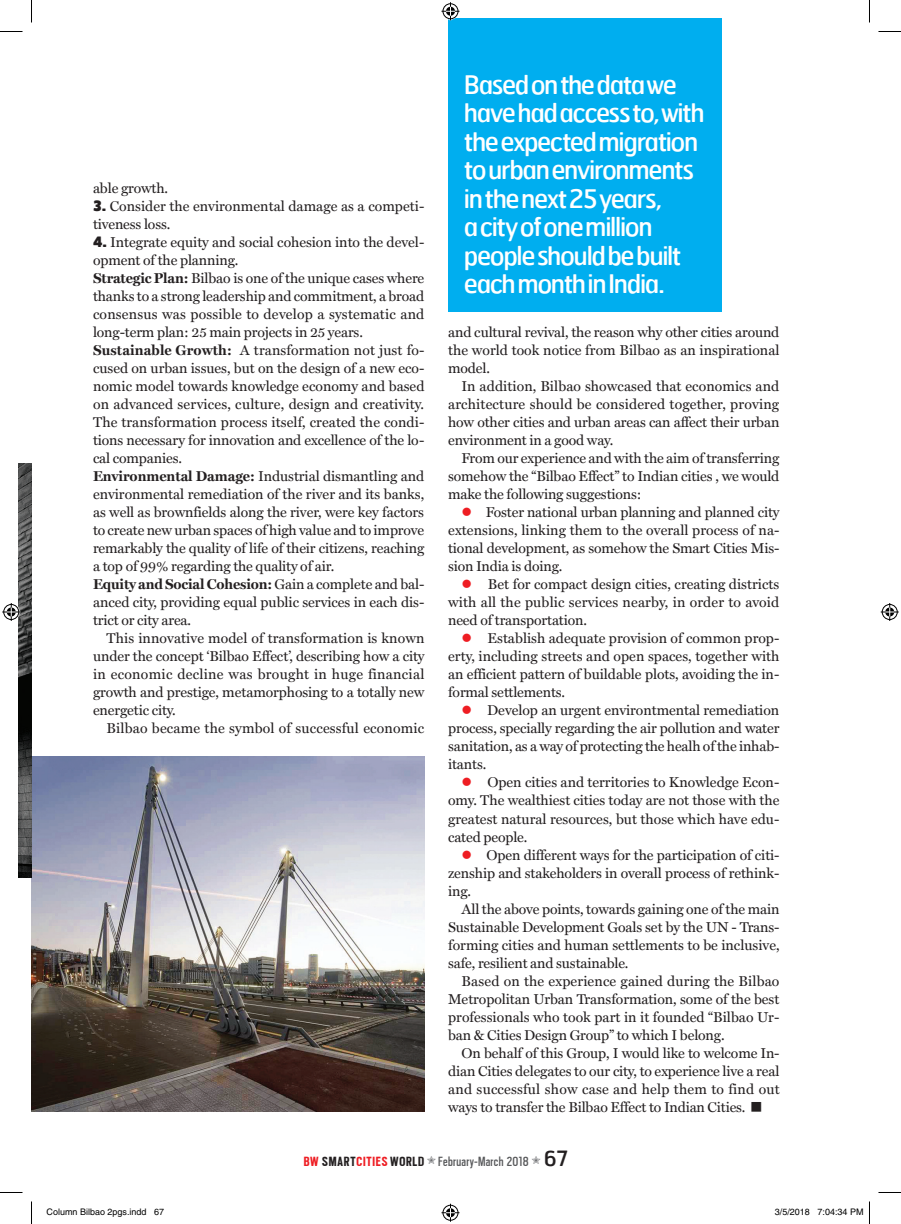
<style>
.page{position:relative;width:901px;height:1224px;background:#fff}
.page>*{position:absolute;margin:0;border:0;box-sizing:border-box;transform-origin:0 0}
.FOB_Head_Geo{font:25.5px/28.5px "Hermes FB";letter-spacing:-.055em;color:#fff}
.t1{font:14.85px "Scout Cond";letter-spacing:.025em;color:#57585a}
.t2{font:14.25px/18px "Miller Text";letter-spacing:-.01em;color:#231f20;text-align:justify}
.t3{font:14.25px "Miller Text";letter-spacing:.01em;color:#231f20}
.t4{font:10.5px "Zapf Dingbats IT Cby BT";color:#231f20}
.t5{font:9px "Helvetica";color:#000}
.s1{font-family:"Hermes FB";font-weight:900}
.s2{font-weight:700}
.s3{color:#ee1d23}
.s4{font-weight:700;color:#ee1d23}
.s5{font-weight:700;color:#231f20}
.s6{font-family:"Hermes FB";font-size:21px;color:#231f20}
</style>
<div class="page">
<img style="left:32px;top:756px;width:392px;height:355px">
<div style="left:448px;top:18px;width:274px;height:294px;background:#00aeef"></div>
<img style="left:18px;top:463px;width:14px;height:414px">
<svg style="left:0;top:31px;width:22px;height:1px"></svg>
<svg style="left:878px;top:31px;width:23px;height:1px"></svg>
<svg style="left:0;top:1192px;width:22px;height:1px"></svg>
<svg style="left:878px;top:1192px;width:23px;height:1px"></svg>
<svg style="left:31px;top:0;width:1px;height:22px"></svg>
<svg style="left:31px;top:1201px;width:1px;height:23px"></svg>
<svg style="left:869px;top:0;width:1px;height:22px"></svg>
<svg style="left:869px;top:1201px;width:1px;height:23px"></svg>
<svg style="left:441px;top:2px;width:18px;height:18px"></svg>
<svg style="left:441px;top:1204px;width:18px;height:18px"></svg>
<svg style="left:2px;top:603px;width:18px;height:18px"></svg>
<svg style="left:880px;top:603px;width:18px;height:18px"></svg>
<p class="t2" style="left:93px;top:179px;width:77px">able growth.</p>
<p class="t2" style="left:93px;top:197px;width:333px"><span class="s1">3.</span> Consider the environmental damage as a competi&shy;tiveness loss.</p>
<p class="t2" style="left:93px;top:233px;width:333px"><span class="s1">4.</span> Integrate equity and social cohesion into the devel&shy;opment of the planning.</p>
<p class="t2" style="left:93px;top:269px;width:333px"><span class="s2">Strategic Plan:</span> Bilbao is one of the unique cases where thanks to a strong leadership and commitment, a broad consensus was possible to develop a systematic and long-term plan: 25 main projects in 25 years.</p>
<p class="t2" style="left:93px;top:341px;width:333px"><span class="s2">Sustainable Growth:</span> A transformation not just fo&shy;cused on urban issues, but on the design of a new eco&shy;nomic model towards knowledge economy and based on advanced services, culture, design and creativity.<br>The transformation process itself, created the condi&shy;tions necessary for innovation and excellence of the lo&shy;cal companies.</p>
<p class="t2" style="left:93px;top:467px;width:333px"><span class="s2">Environmental Damage:</span> Industrial dismantling and environmental remediation of the river and its banks, as well as brownfields along the river, were key factors to create new urban spaces of high value and to improve remarkably the quality of life of their citizens, reaching a top of 99% regarding the quality of air.</p>
<p class="t2" style="left:93px;top:575px;width:333px"><span class="s2">Equity and Social Cohesion:</span> Gain a complete and bal&shy;anced city, providing equal public services in each dis&shy;trict or city area.</p>
<p class="t2" style="left:93px;top:629px;width:333px;text-indent:14px">This innovative model of transformation is known under the concept ‘Bilbao Effect’, describing how a city in economic decline was brought in huge financial growth and prestige, metamorphosing to a totally new energetic city.</p>
<p class="t3" style="left:106px;top:720px;width:319px">Bilbao became the symbol of successful economic</p>
<p class="FOB_Head_Geo" style="left:464px;top:70px;width:242px">Based on the data we have had access to, with the expected migration to urban environments in the next 25 years,<br>a city of one million people should be built each month in India.</p>
<p class="t2" style="left:448px;top:323px;width:333px">and cultural revival, the reason why other cities around the world took notice from Bilbao as an inspirational model.</p>
<p class="t2" style="left:448px;top:377px;width:333px;text-indent:14px">In addition, Bilbao showcased that economics and architecture should be considered together, proving how other cities and urban areas can affect their urban environment in a good way.</p>
<p class="t2" style="left:448px;top:449px;width:333px;text-indent:14px">From our experience and with the aim of transferring somehow the “Bilbao Effect” to Indian cities , we would make the following suggestions:</p>
<p class="t2" style="left:448px;top:503px;width:333px;text-indent:14px"><span class="s3">●</span> Foster national urban planning and planned city extensions, linking them to the overall process of na&shy;tional development, as somehow the Smart Cities Mis&shy;sion India is doing.</p>
<p class="t2" style="left:448px;top:575px;width:333px;text-indent:14px"><span class="s3">●</span> Bet for compact design cities, creating districts with all the public services nearby, in order to avoid need of transportation.</p>
<p class="t2" style="left:448px;top:629px;width:333px;text-indent:14px"><span class="s3">●</span> Establish adequate provision of common prop&shy;erty, including streets and open spaces, together with an efficient pattern of buildable plots, avoiding the in&shy;formal settlements.</p>
<p class="t2" style="left:448px;top:701px;width:333px;text-indent:14px"><span class="s3">●</span> Develop an urgent environtmental remediation process, specially regarding the air pollution and water sanitation, as a way of protecting the healh of the inhab&shy;itants.</p>
<p class="t2" style="left:448px;top:773px;width:333px;text-indent:14px"><span class="s3">●</span> Open cities and territories to Knowledge Econ&shy;omy. The wealthiest cities today are not those with the greatest natural resources, but those which have edu&shy;cated people.</p>
<p class="t2" style="left:448px;top:845px;width:333px;text-indent:14px"><span class="s3">●</span> Open different ways for the participation of citi&shy;zenship and stakeholders in overall process of rethink&shy;ing.</p>
<p class="t2" style="left:448px;top:899px;width:333px;text-indent:14px">All the above points, towards gaining one of the main Sustainable Development Goals set by the UN - Trans&shy;forming cities and human settlements to be inclusive, safe, resilient and sustainable.</p>
<p class="t2" style="left:448px;top:971px;width:333px;text-indent:14px">Based on the experience gained during the Bilbao Metropolitan Urban Transformation, some of the best professionals who took part in it founded “Bilbao Ur&shy;ban &amp; Cities Design Group” to which I belong.</p>
<p class="t2" style="left:448px;top:1043px;width:333px;text-indent:14px">On behalf of this Group, I would like to welcome In&shy;dian Cities delegates to our city, to experience live a real and successful show case and help them to find out ways to transfer the Bilbao Effect to Indian Cities.</p>
<p class="t4" style="left:751px;top:1101px;width:12px">■</p>
<p class="t1" style="left:304px;top:1154px;width:266px"><span class="s4">BW</span> <span class="s5">SMART</span><span class="s4">CITIES</span> <span class="s5">WORLD</span> February-March 2018 <span class="s6">67</span></p>
<p class="t5" style="left:46px;top:1206px;width:119px">Column Bilbao 2pgs.indd 67</p>
<p class="t5" style="left:775px;top:1206px;width:90px">3/5/2018 7:04:34 PM</p>
</div>
